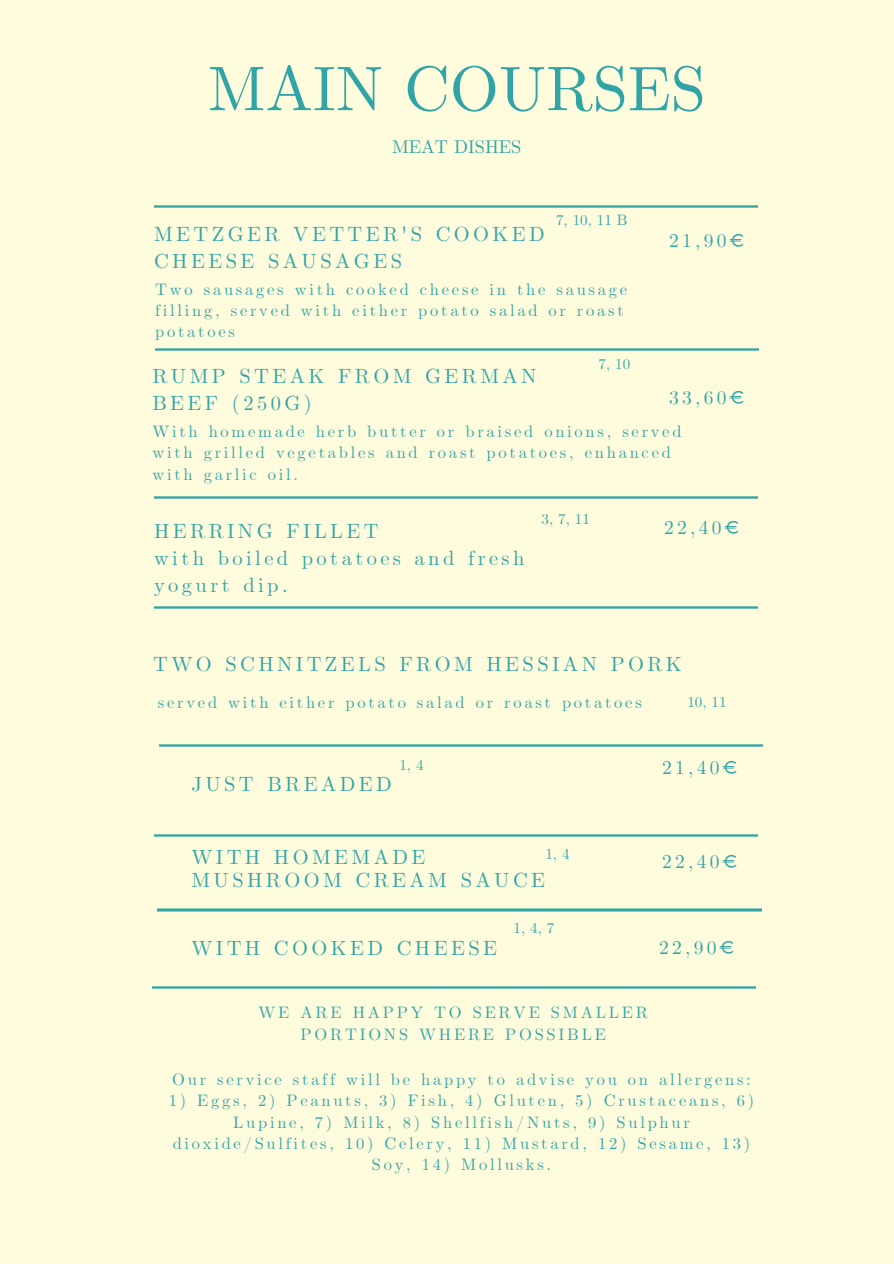
<style>
.page{position:relative;width:894px;height:1264px;background:#fff}
.page>*{position:absolute;margin:0;border:0;box-sizing:border-box;transform-origin:0 0}
.t1{font:63.15px "CMU Serif";color:#31a4a6}
.t2{font:20.55px/27px "CMU Serif";letter-spacing:.165em;color:#31a4a6}
.t3{font:19.5px "CMU Serif";letter-spacing:.165em;color:#31a4a6}
.t4{font:18.3px "CMU Serif";color:#31a4a6}
.t5{font:16.5px/21.3px "CMU Serif";letter-spacing:.17em;color:#31a4a6}
.t6{font:15px "CMU Serif";color:#31a4a6}
</style>
<div class="page">
<div style="left:0;top:0;width:893px;height:1263px;background:#fffcdd"></div>
<img style="left:154px;top:205px;width:603px;height:2px">
<img style="left:155px;top:348px;width:603px;height:2px">
<img style="left:154px;top:496px;width:603px;height:2px">
<img style="left:158px;top:908px;width:603px;height:3px">
<img style="left:152px;top:986px;width:603px;height:2px">
<img style="left:159px;top:744px;width:603px;height:2px">
<img style="left:154px;top:834px;width:603px;height:2px">
<img style="left:154px;top:606px;width:603px;height:3px">
<h1 class="t1" style="left:208px;top:51px;width:499px">MAIN COURSES</h1>
<h1 class="t4" style="left:392px;top:136px;width:131px">MEAT DISHES</h1>
<h3 class="t2" style="left:154px;top:221px;width:392px">METZGER VETTER'S COOKED<br>CHEESE SAUSAGES</h3>
<p class="t6" style="left:556px;top:211px;width:73px">7, 10, 11 B</p>
<p class="t5" style="left:155px;top:279px;width:473px">Two sausages with cooked cheese in the sausage filling, served with either potato salad or roast potatoes</p>
<h2 class="t2" style="left:152px;top:363px;width:385px">RUMP STEAK FROM GERMAN<br>BEEF (250G)</h2>
<h3 class="t6" style="left:598px;top:354px;width:33px">7, 10</h3>
<h2 class="t3" style="left:669px;top:229px;width:76px">21,90€</h2>
<p class="t3" style="left:669px;top:385px;width:76px">33,60€</p>
<p class="t5" style="left:152px;top:421px;width:530px">With homemade herb butter or braised onions, served with grilled vegetables and roast potatoes, enhanced with garlic oil.</p>
<p class="t6" style="left:541px;top:509px;width:50px">3, 7, 11</p>
<p class="t2" style="left:154px;top:519px;width:372px">HERRING FILLET<br>with boiled potatoes and fresh yogurt dip.</p>
<h2 class="t3" style="left:664px;top:515px;width:76px">22,40€</h2>
<p class="t2" style="left:153px;top:651px;width:530px">TWO SCHNITZELS FROM HESSIAN PORK</p>
<p class="t5" style="left:158px;top:692px;width:485px">served with either potato salad or roast potatoes</p>
<h3 class="t6" style="left:687px;top:692px;width:41px">10, 11</h3>
<p class="t2" style="left:191px;top:772px;width:202px">JUST BREADED</p>
<p class="t6" style="left:399px;top:755px;width:26px">1, 4</p>
<p class="t3" style="left:661px;top:755px;width:76px">21,40€</p>
<h2 class="t2" style="left:191px;top:846px;width:355px;line-height:23.7px">WITH HOMEMADE<br>MUSHROOM CREAM SAUCE</h2>
<p class="t6" style="left:545px;top:845px;width:26px">1, 4</p>
<h4 class="t2" style="left:191px;top:935px;width:307px">WITH COOKED CHEESE</h4>
<h2 class="t6" style="left:513px;top:918px;width:42px">1, 4, 7</h2>
<p class="t3" style="left:662px;top:849px;width:76px">22,40€</p>
<p class="t3" style="left:659px;top:935px;width:76px">22,90€</p>
<h3 class="t5" style="left:258px;top:1003px;width:391px;text-align:center">WE ARE HAPPY TO SERVE SMALLER<br>PORTIONS WHERE POSSIBLE</h3>
<h3 class="t5" style="left:172px;top:1069px;width:580px">Our service staff will be happy to advise you on allergens:</h3>
<h3 class="t5" style="left:169px;top:1090px;width:586px;text-align:center">1) Eggs, 2) Peanuts, 3) Fish, 4) Gluten, 5) Crustaceans, 6)<br>Lupine, 7) Milk, 8) Shellfish/Nuts, 9) Sulphur dioxide/Sulfites, 10) Celery, 11) Mustard, 12) Sesame, 13)<br>Soy, 14) Mollusks.</h3>
</div>
